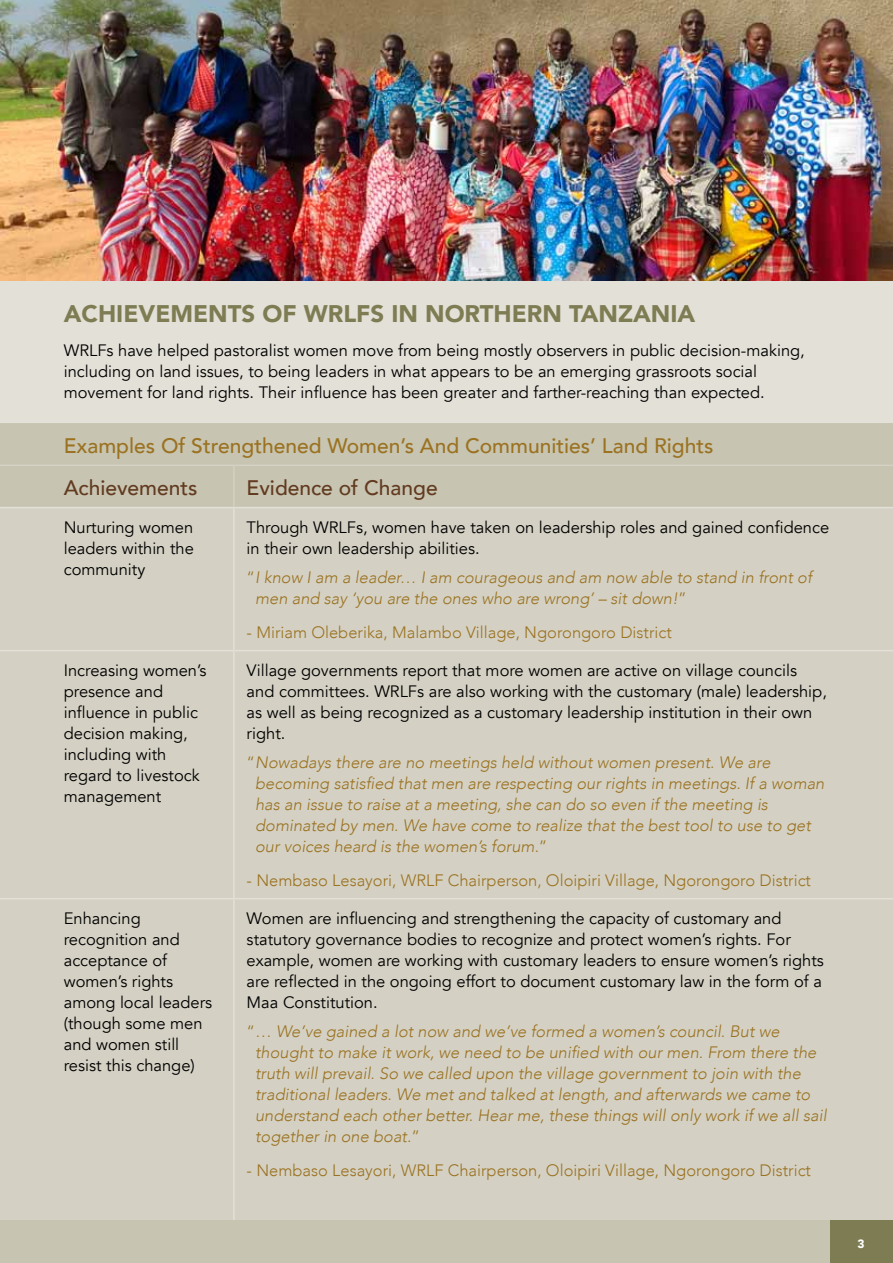
<style>
.page{position:relative;width:893px;height:1263px;background:#e3e0d7}
.page>*{position:absolute;margin:0;border:0;box-sizing:border-box;transform-origin:0 0}
.t1{font:900 24px "Avenir";color:#7e7c53}
.t2{font:500 21px "Avenir";color:#9b7221}
.t3{font:500 21px "Avenir";color:#623b20}
.t4{font:16.5px/21px "Avenir";color:#000}
.t5{font:italic 300 16.5px/21px "Avenir";color:#9b7221}
.t6{font:300 16.5px "Avenir";color:#9b7221}
.t7{font:900 12px "Avenir";color:#fff}
.s1{font-style:normal}
</style>
<div class="page">
<img style="left:1px;top:0;width:892px;height:281px">
<div style="left:0;top:423px;width:893px;height:84px;background:#c7c4b1"></div>
<div style="left:0;top:508px;width:893px;height:712px;background:#d4d1c4"></div>
<hr style="left:0;top:465px;width:234px;height:1px;background:#d4d1c4">
<hr style="left:234px;top:465px;width:659px;height:1px;background:#d4d1c4">
<hr style="left:233px;top:466px;width:2px;height:41px;background:#d4d1c4">
<hr style="left:233px;top:508px;width:2px;height:142px;background:#e3e0d7">
<hr style="left:0;top:650px;width:234px;height:1px;background:#e3e0d7">
<hr style="left:234px;top:650px;width:659px;height:1px;background:#e3e0d7">
<hr style="left:233px;top:651px;width:2px;height:247px;background:#e3e0d7">
<hr style="left:0;top:898px;width:234px;height:1px;background:#e3e0d7">
<hr style="left:234px;top:898px;width:659px;height:1px;background:#e3e0d7">
<hr style="left:233px;top:899px;width:2px;height:323px;background:#e3e0d7">
<div style="left:829px;top:1220px;width:64px;height:43px;background:#7e7c53"></div>
<div style="left:0;top:1220px;width:829px;height:43px;background:#c7c4b1"></div>
<h1 class="t1" style="left:64px;top:293px;width:633px">ACHIEVEMENTS OF WRLFS IN NORTHERN TANZANIA</h1>
<p class="t4" style="left:64px;top:340px;width:742px">WRLFs have helped pastoralist women move from being mostly observers in public decision-making, including on land issues, to being leaders in what appears to be an emerging grassroots social movement for land rights. Their influence has been greater and farther-reaching than expected.</p>
<p class="t2" style="left:64px;top:427px;width:651px">Examples Of Strengthened Women’s And Communities’ Land Rights</p>
<p class="t3" style="left:64px;top:469px;width:135px">Achievements</p>
<p class="t3" style="left:247px;top:469px;width:193px">Evidence of Change</p>
<p class="t4" style="left:64px;top:517px;width:132px;text-align:justify">Nurturing women leaders within the community</p>
<p class="t4" style="left:247px;top:517px;width:584px">Through WRLFs, women have taken on leadership roles and gained confidence in their own leadership abilities.</p>
<p class="t5" style="left:255px;top:567px;width:558px;text-indent:-8px"><span class="s1">“</span>I know I am a leader… I am courageous and am now able to stand in front of men and say ‘you are the ones who are wrong’ – sit down!<span class="s1">”</span></p>
<p class="t6" style="left:247px;top:622px;width:427px">- Miriam Oleberika, Malambo Village, Ngorongoro District</p>
<p class="t4" style="left:64px;top:660px;width:144px">Increasing women’s presence and influence in public decision making, including with regard to livestock management</p>
<p class="t4" style="left:247px;top:660px;width:582px">Village governments report that more women are active on village councils and committees. WRLFs are also working with the customary (male) leadership, as well as being recognized as a customary leadership institution in their own right.</p>
<p class="t5" style="left:255px;top:752px;width:571px;text-indent:-8px"><span class="s1">“</span>Nowadays there are no meetings held without women present. We are becoming satisfied that men are respecting our rights in meetings. If a woman has an issue to raise at a meeting, she can do so even if the meeting is dominated by men. We have come to realize that the best tool to use to get our voices heard is the women’s forum<span class="s1">.”</span></p>
<p class="t6" style="left:247px;top:870px;width:566px">- Nembaso Lesayori, WRLF Chairperson, Oloipiri Village, Ngorongoro District</p>
<p class="t4" style="left:64px;top:908px;width:150px">Enhancing recognition and acceptance of women’s rights among local leaders (though some men and women still resist this change)</p>
<p class="t4" style="left:247px;top:908px;width:579px">Women are influencing and strengthening the capacity of customary and statutory governance bodies to recognize and protect women’s rights. For example, women are working with customary leaders to ensure women’s rights are reflected in the ongoing effort to document customary law in the form of a Maa Constitution.</p>
<p class="t5" style="left:255px;top:1021px;width:573px;text-indent:-8px"><span class="s1">“</span>… We’ve gained a lot now and we’ve formed a women’s council. But we thought to make it work, we need to be unified with our men. From there the truth will prevail. So we called upon the village government to join with the traditional leaders. We met and talked at length, and afterwards we came to understand each other better. Hear me, these things will only work if we all sail together in one boat.<span class="s1">”</span></p>
<p class="t6" style="left:247px;top:1161px;width:566px">- Nembaso Lesayori, WRLF Chairperson, Oloipiri Village, Ngorongoro District</p>
<p class="t7" style="left:857px;top:1233px;width:9px">3</p>
</div>
